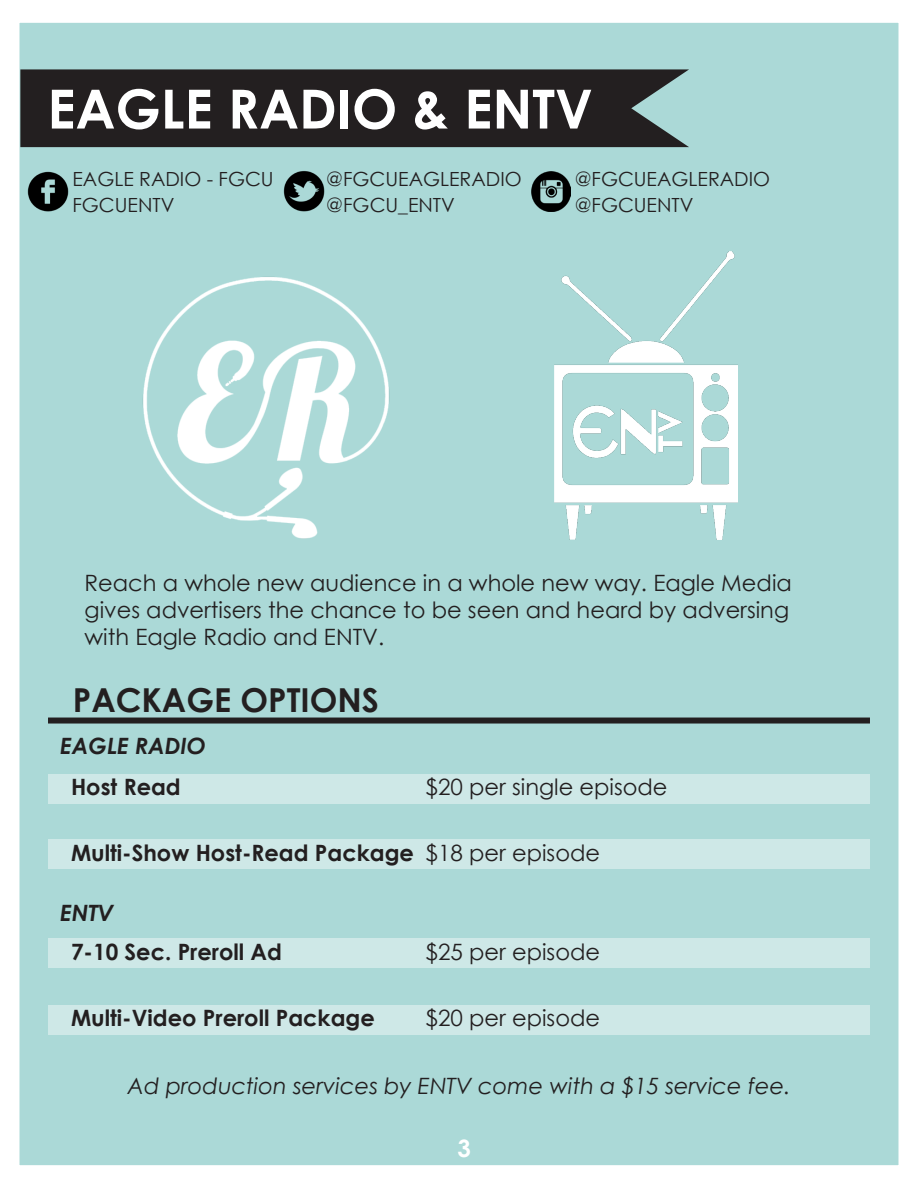
<style>
.page{position:relative;width:918px;height:1188px;background:#fff}
.page>*{position:absolute;margin:0;border:0;box-sizing:border-box;transform-origin:0 0}
.t1{font:700 54px "Century Gothic";color:#fff}
.t2{font:700 33px "Century Gothic";color:#231f20}
.t3{font:700 24px "Century Gothic";color:#fff}
.t4{font:22.5px/27px "Century Gothic";color:#231f20;text-align:justify}
.t5{font:700 22.5px "Century Gothic";color:#231f20}
.t6{font:italic 22.5px "Century Gothic";color:#231f20}
.t7{font:italic 700 22.5px "Century Gothic";color:#231f20}
.t8{font:19.5px "Century Gothic";color:#231f20}
</style>
<div class="page">
<div style="left:4px;top:14px;width:914px;height:1162px;background:#abd9d7"></div>
<div style="left:21px;top:69px;width:668px;height:78px;background:#231f20"></div>
<div style="left:48px;top:774px;width:822px;height:29px;background:#cee8e7"></div>
<div style="left:48px;top:839px;width:822px;height:30px;background:#cee8e7"></div>
<div style="left:48px;top:939px;width:822px;height:29px;background:#cee8e7"></div>
<div style="left:48px;top:1005px;width:822px;height:29px;background:#cee8e7"></div>
<div style="left:48px;top:718px;width:822px;height:6px;background:#231f20"></div>
<img style="left:283px;top:171px;width:42px;height:41px">
<img style="left:531px;top:171px;width:40px;height:40px">
<img style="left:27px;top:171px;width:42px;height:41px">
<div style="left:0;top:3px;width:918px;height:1182px;border:20px solid #fff"></div>
<img style="left:143px;top:277px;width:247px;height:262px">
<img style="left:554px;top:251px;width:184px;height:288px">
<p class="t1" style="left:47px;top:68px;width:547px">EAGLE RADIO &amp; ENTV</p>
<p class="t8" style="left:72px;top:165px;width:203px">EAGLE RADIO - FGCU</p>
<p class="t8" style="left:326px;top:165px;width:197px">@FGCUEAGLERADIO</p>
<p class="t8" style="left:575px;top:165px;width:197px">@FGCUEAGLERADIO</p>
<p class="t8" style="left:72px;top:191px;width:103px">FGCUENTV</p>
<p class="t8" style="left:326px;top:191px;width:130px">@FGCU_ENTV</p>
<p class="t8" style="left:575px;top:191px;width:120px">@FGCUENTV</p>
<p class="t4" style="left:85px;top:569px;width:709px">Reach a whole new audience in a whole new way. Eagle Media gives advertisers the chance to be seen and heard by adversing with Eagle Radio and ENTV.</p>
<p class="t2" style="left:73px;top:675px;width:308px">PACKAGE OPTIONS</p>
<p class="t7" style="left:60px;top:729px;width:147px">EAGLE RADIO</p>
<p class="t5" style="left:71px;top:770px;width:111px">Host Read</p>
<p class="t4" style="left:426px;top:773px;width:244px">$20 per single episode</p>
<p class="t5" style="left:71px;top:836px;width:344px">Multi-Show Host-Read Package</p>
<p class="t4" style="left:426px;top:839px;width:176px">$18 per episode</p>
<p class="t7" style="left:60px;top:896px;width:55px">ENTV</p>
<p class="t5" style="left:71px;top:935px;width:213px">7-10 Sec. Preroll Ad</p>
<p class="t4" style="left:426px;top:938px;width:176px">$25 per episode</p>
<p class="t5" style="left:71px;top:1001px;width:305px">Multi-Video Preroll Package</p>
<p class="t4" style="left:426px;top:1004px;width:176px">$20 per episode</p>
<p class="t6" style="left:127px;top:1070px;width:665px">Ad production services by ENTV come with a $15 service fee.</p>
<p class="t3" style="left:457px;top:1130px;width:15px">3</p>
</div>
